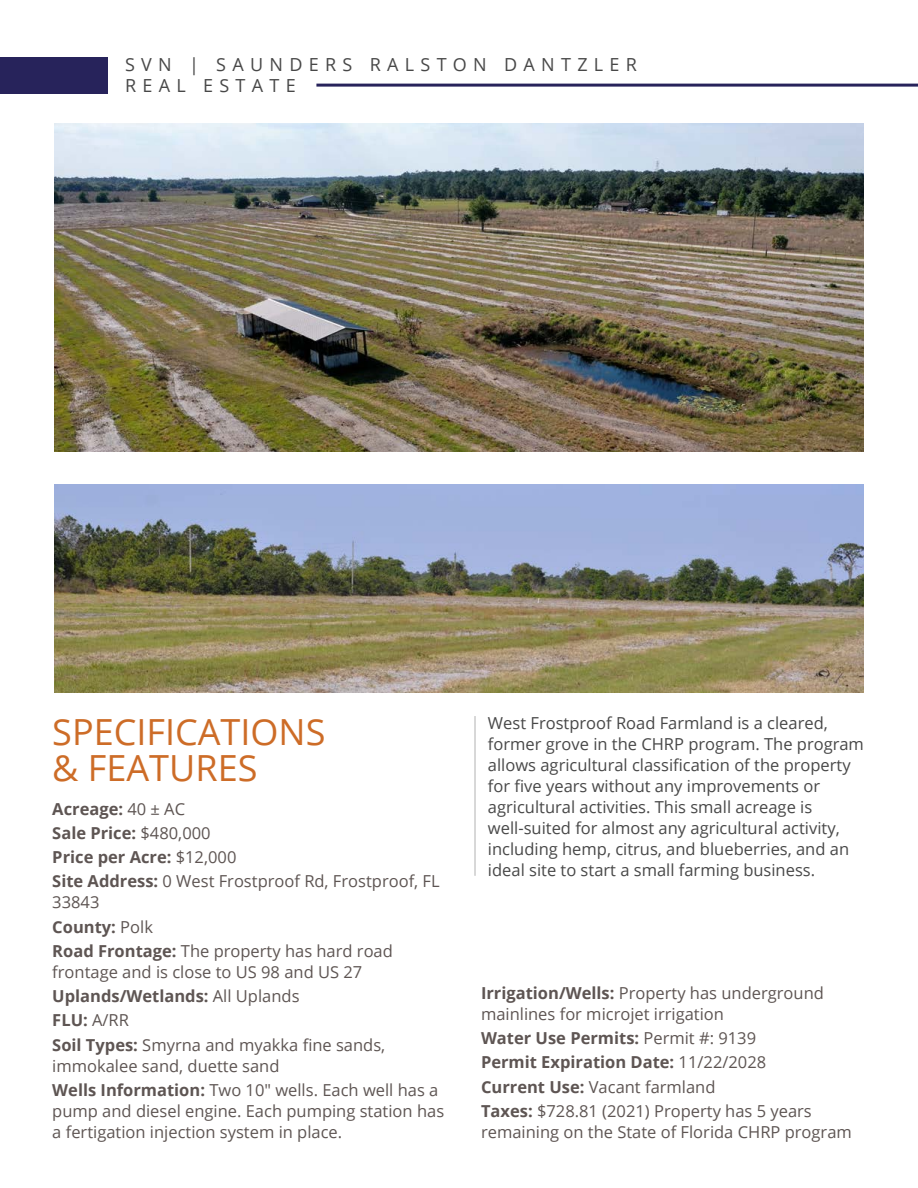
<style>
.page{position:relative;width:918px;height:1188px;background:#fff}
.page>*{position:absolute;margin:0;border:0;box-sizing:border-box;transform-origin:0 0}
.t1{font:36px/36px "Open Sans";color:#cd6c27}
.t2{font:18px/21.6px "Open Sans";letter-spacing:.35em;color:#484848}
.t3{font:16.5px/24.3px "Open Sans";color:#5e5553}
.t4{font:16.5px/21px "Open Sans";color:#484848}
.s1{font-weight:700}
</style>
<div class="page">
<div style="left:0;top:57px;width:108px;height:36px;background:#27235b"></div>
<hr style="left:316px;top:84px;width:602px;height:3px;background:#27235b">
<img style="left:54px;top:123px;width:810px;height:328px">
<hr style="left:474px;top:716px;width:2px;height:160px;background:#cbcbcb">
<img style="left:54px;top:485px;width:810px;height:207px">
<p class="t2" style="left:125px;top:53px;width:513px">SVN | SAUNDERS RALSTON DANTZLER<br>REAL ESTATE</p>
<h1 class="t1" style="left:52px;top:713px;width:275px">SPECIFICATIONS &amp; FEATURES</h1>
<p class="t4" style="left:488px;top:712px;width:378px">West Frostproof Road Farmland is a cleared, former grove in the CHRP program. The program allows agricultural classification of the property for five years without any improvements or agricultural activities. This small acreage is well-suited for almost any agricultural activity, including hemp, citrus, and blueberries, and an ideal site to start a small farming business.</p>
<p class="t3" style="left:52px;top:796px;width:389px"><span class="s1">Acreage:</span> 40 ± AC<br><span class="s1">Sale Price:</span> $480,000<br><span class="s1">Price per Acre:</span> $12,000<br><span class="s1">Site Address:</span> 0 West Frostproof Rd, Frostproof, FL</p>
<p class="t3" style="left:52px;top:890px;width:342px">33843<br><span class="s1">County:</span> Polk<br><span class="s1">Road Frontage:</span> The property has hard road</p>
<p class="t3" style="left:52px;top:959px;width:335px">frontage and is close to US 98 and US 27<br><span class="s1">Uplands/Wetlands:</span> All Uplands<br><span class="s1">FLU:</span> A/RR<br><span class="s1">Soil Types:</span> Smyrna and myakka fine sands,</p>
<p class="t3" style="left:52px;top:1053px;width:388px">immokalee sand, duette sand<br><span class="s1">Wells Information:</span> Two 10" wells. Each well has a</p>
<p class="t3" style="left:52px;top:1100px;width:393px;line-height:21px">pump and diesel engine. Each pumping station has a fertigation injection system in place.</p>
<p class="t3" style="left:481px;top:982px;width:344px;line-height:21px"><span class="s1">Irrigation/Wells:</span> Property has underground mainlines for microjet irrigation</p>
<p class="t3" style="left:481px;top:1026px;width:332px"><span class="s1">Water Use Permits:</span> Permit #: 9139<br><span class="s1">Permit Expiration Date:</span> 11/22/2028<br><span class="s1">Current Use:</span> Vacant farmland<br><span class="s1">Taxes:</span> $728.81 (2021) Property has 5 years</p>
<p class="t3" style="left:481px;top:1119px;width:372px">remaining on the State of Florida CHRP program</p>
</div>
